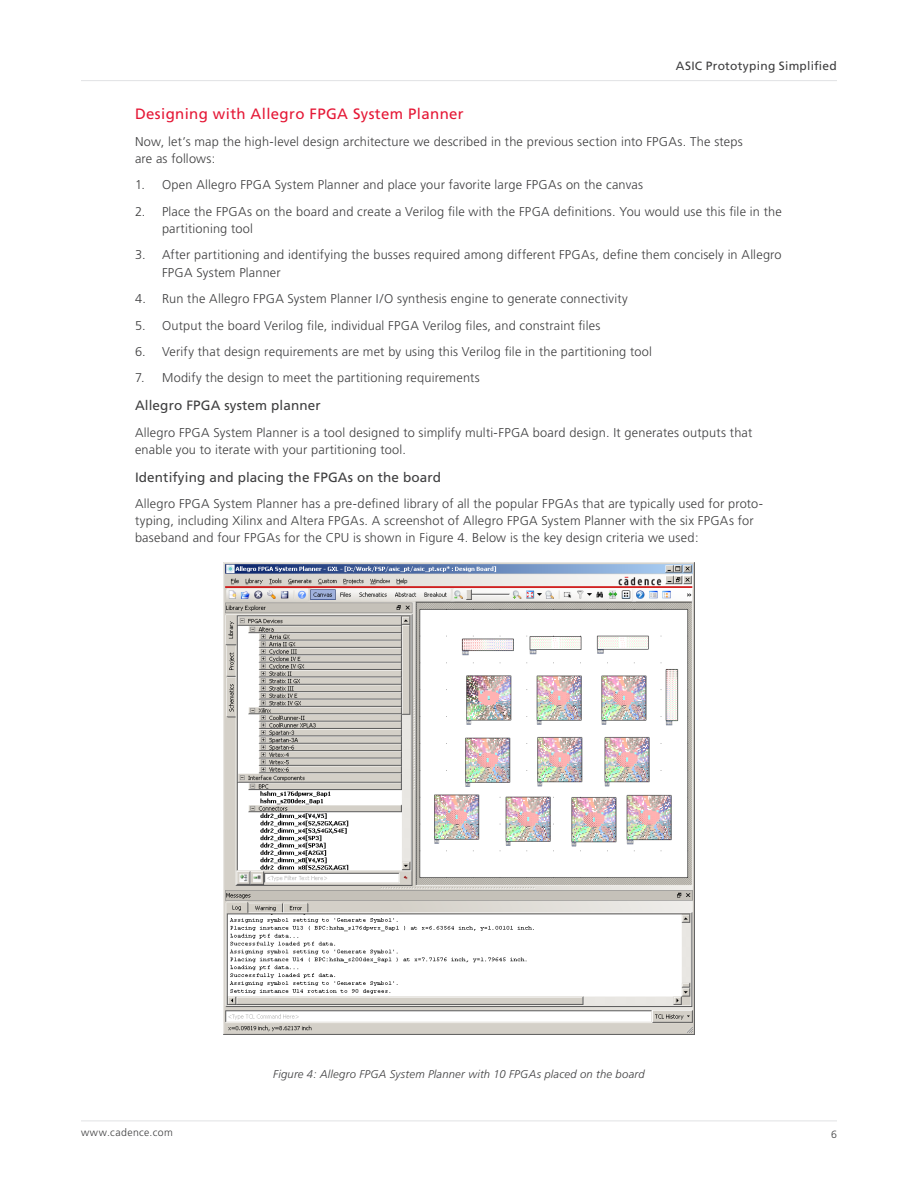
<style>
.page{position:relative;width:918px;height:1188px;background:#fff}
.page>*{position:absolute;margin:0;border:0;box-sizing:border-box;transform-origin:0 0}
.Body_Header_A{font:15px "Frutiger";letter-spacing:.025em;color:#e51836}
.Body_Header_B{font:13.5px "Frutiger";letter-spacing:.01em;color:#3e3e3f}
.Body{font:300 12.75px/17.2px "Frutiger";letter-spacing:.015em;color:#3e3e3f}
.t1{font:12px "Frutiger";letter-spacing:.025em;color:#3e3e3f}
.t2{font:italic 300 11.25px "Frutiger";letter-spacing:.02em;color:#3e3e3f}
.t3{font:300 10.5px "Frutiger";letter-spacing:.04em;color:#3e3e3f}
</style>
<div class="page">
<img style="left:223px;top:562px;width:472px;height:473px">
<hr style="left:81px;top:1121px;width:756px;height:1px;background:#e1e2e4">
<hr style="left:81px;top:80px;width:756px;height:1px;background:#e1e2e4">
<p class="t1" style="left:676px;top:59px;width:163px">ASIC Prototyping Simplified</p>
<p class="Body_Header_A" style="left:135px;top:105px;width:330px">Designing with Allegro FPGA System Planner</p>
<p class="Body" style="left:135px;top:133px;width:609px">Now, let’s map the high-level design architecture we described in the previous section into FPGAs. The steps are as follows:</p>
<p class="Body" style="left:135px;top:177px;width:510px">1. Open Allegro FPGA System Planner and place your favorite large FPGAs on the canvas</p>
<p class="Body" style="left:162px;top:203px;width:621px;text-indent:-27px">2. Place the FPGAs on the board and create a Verilog file with the FPGA definitions. You would use this file in the partitioning tool</p>
<p class="Body" style="left:162px;top:247px;width:621px;text-indent:-27px">3. After partitioning and identifying the busses required among different FPGAs, define them concisely in Allegro<br>FPGA System Planner</p>
<p class="Body" style="left:135px;top:290px;width:494px">4. Run the Allegro FPGA System Planner I/O synthesis engine to generate connectivity</p>
<p class="Body" style="left:135px;top:317px;width:467px">5. Output the board Verilog file, individual FPGA Verilog files, and constraint files</p>
<p class="Body" style="left:135px;top:343px;width:519px">6. Verify that design requirements are met by using this Verilog file in the partitioning tool</p>
<p class="Body" style="left:135px;top:370px;width:346px">7. Modify the design to meet the partitioning requirements</p>
<p class="Body_Header_B" style="left:135px;top:398px;width:187px">Allegro FPGA system planner</p>
<p class="Body" style="left:135px;top:424px;width:619px">Allegro FPGA System Planner is a tool designed to simplify multi-FPGA board design. It generates outputs that enable you to iterate with your partitioning tool.</p>
<p class="Body_Header_B" style="left:135px;top:469px;width:308px">Identifying and placing the FPGAs on the board</p>
<p class="Body" style="left:135px;top:495px;width:630px">Allegro FPGA System Planner has a pre-defined library of all the popular FPGAs that are typically used for proto&shy;typing, including Xilinx and Altera FPGAs. A screenshot of Allegro FPGA System Planner with the six FPGAs for baseband and four FPGAs for the CPU is shown in Figure 4. Below is the key design criteria we used:</p>
<p class="t2" style="left:273px;top:1067px;width:373px">Figure 4: Allegro FPGA System Planner with 10 FPGAs placed on the board</p>
<p class="t3" style="left:81px;top:1127px;width:93px">www.cadence.com</p>
<p class="t3" style="left:831px;top:1128px;width:7px">6</p>
</div>
